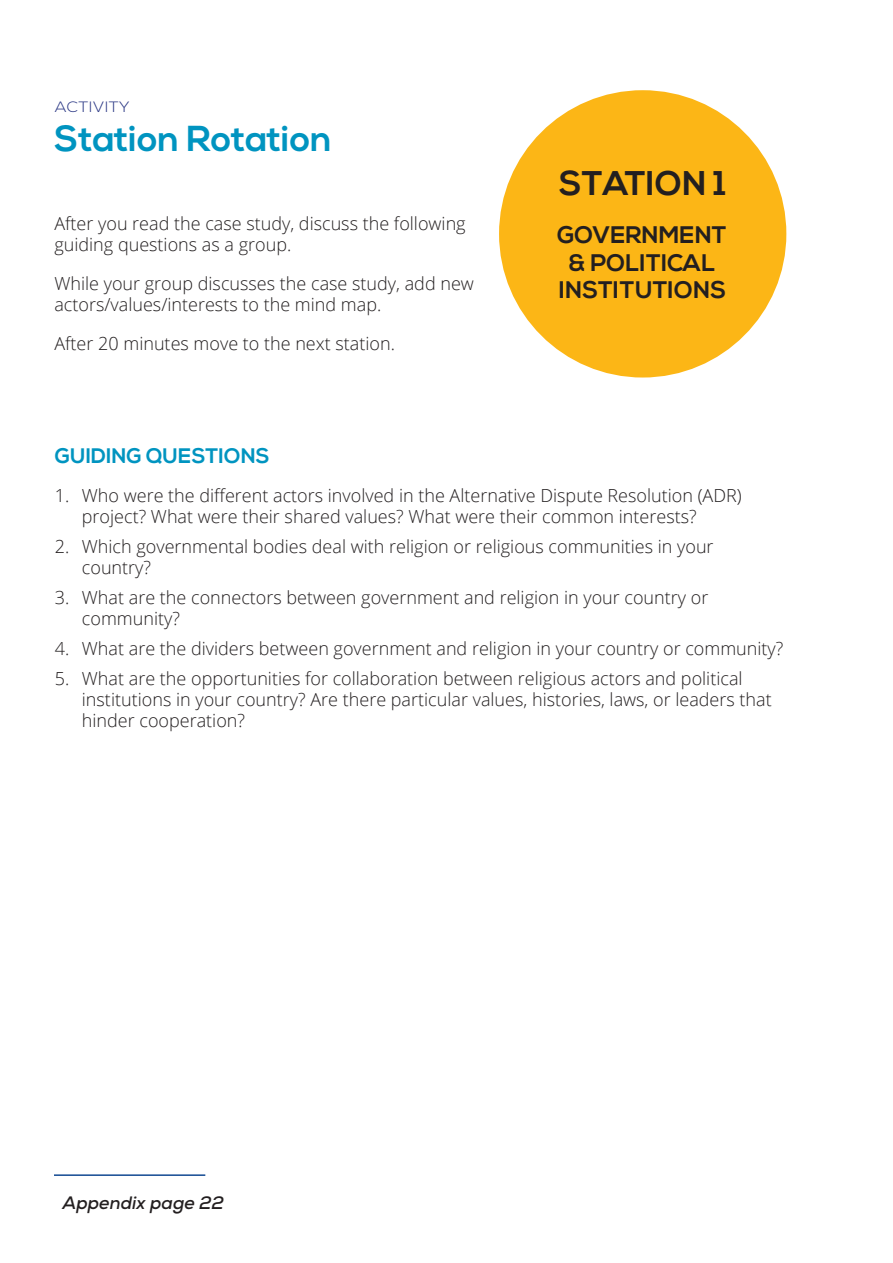
<style>
.page{position:relative;width:893px;height:1263px;background:#fff}
.page>*{position:absolute;margin:0;border:0;box-sizing:border-box;transform-origin:0 0}
.Heading_2{font:700 36px "Nexa";color:#0094c0}
.Heading_3{font:700 34.2px "Nexa";color:#231f20}
.Heading_3-2{font:700 24px/27.3px "Nexa";color:#231f20;text-align:center}
.Heading_3-3{font:700 21px "Nexa";color:#0094c0}
.t1{font:300 18px/21px "Open Sans";color:#231f20}
.t2{font:italic 700 18px "Nexa";color:#231f20}
.Heading_4{font:300 15px "Nexa";letter-spacing:.015em;color:#283583;scale:1.1 1}
</style>
<div class="page">
<hr style="left:54px;top:1174px;width:151px;height:2px;background:#124992">
<div style="left:499px;top:90px;width:287px;height:287px;background:#fcb616;border-radius:50%"></div>
<p class="Heading_4" style="left:55px;top:98px;width:70px">ACTIVITY</p>
<p class="Heading_2" style="left:54px;top:117px;width:279px">Station Rotation</p>
<p class="t1" style="left:54px;top:212px;width:413px">After you read the case study, discuss the following guiding questions as a group.</p>
<p class="t1" style="left:54px;top:272px;width:421px">While your group discusses the case study, add new actors/values/interests to the mind map.</p>
<p class="t1" style="left:54px;top:332px;width:342px">After 20 minutes move to the next station.</p>
<p class="Heading_3" style="left:559px;top:164px;width:168px">STATION 1</p>
<p class="Heading_3-2" style="left:557px;top:222px;width:171px">GOVERNMENT &amp; POLITICAL<br>INSTITUTIONS</p>
<p class="Heading_3-3" style="left:55px;top:443px;width:216px">GUIDING QUESTIONS</p>
<p class="t1" style="left:82px;top:484px;width:661px;text-indent:-27px">1. Who were the different actors involved in the Alternative Dispute Resolution (ADR) project? What were their shared values? What were their common interests?</p>
<p class="t1" style="left:82px;top:535px;width:633px;text-indent:-27px">2. Which governmental bodies deal with religion or religious communities in your country?</p>
<p class="t1" style="left:82px;top:586px;width:628px;text-indent:-27px">3. What are the connectors between government and religion in your country or community?</p>
<p class="t1" style="left:55px;top:637px;width:730px">4. What are the dividers between government and religion in your country or community?</p>
<p class="t1" style="left:82px;top:667px;width:691px;text-indent:-27px">5. What are the opportunities for collaboration between religious actors and political institutions in your country? Are there particular values, histories, laws, or leaders that hinder cooperation?</p>
<p class="t2" style="left:63px;top:1191px;width:163px">Appendix page 22</p>
</div>
